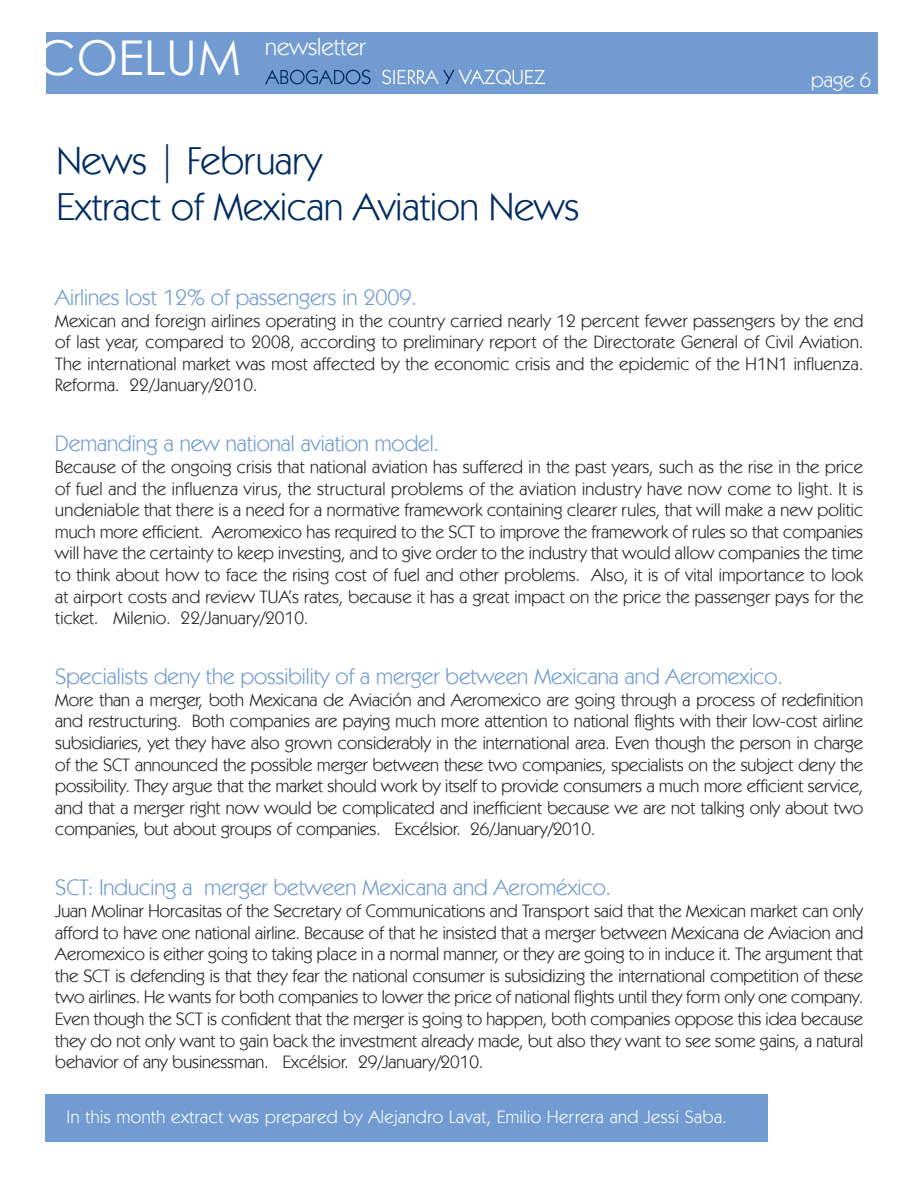
<style>
.page{position:relative;width:918px;height:1188px;background:#fff}
.page>*{position:absolute;margin:0;border:0;box-sizing:border-box;transform-origin:0 0}
.t1{font:48px "Century Gothic";color:#fff}
.t2{font:39px/46.8px "Kabel IT Cby BT";color:#002c62}
.t3{font:24px "Kabel IT Cby BT";color:#fff}
.t4{font:22.5px "Kabel IT Cby BT";color:#729cd1}
.t5{font:21px "Kabel IT Cby BT";color:#fff}
.t6{font:18px/21.6px "Kabel IT Cby BT";letter-spacing:.005em;color:#231f20;text-align:justify}
.t7{font:18px "Kabel IT Cby BT";letter-spacing:.03em;color:#fff}
</style>
<div class="page">
<div style="left:46px;top:32px;width:832px;height:61px;background:#729cd1"></div>
<svg style="left:265px;top:70px;width:106px;height:14px"></svg>
<svg style="left:382px;top:70px;width:163px;height:15px"></svg>
<div style="left:45px;top:1094px;width:723px;height:48px;background:#729cd1"></div>
<h1 class="t1" style="left:37px;top:24px;width:206px">COELUM</h1>
<h3 class="t3" style="left:265px;top:32px;width:102px">newsletter</h3>
<h2 class="t2" style="left:57px;top:136px;width:524px">News | February<br>Extract of Mexican Aviation News</h2>
<p class="t5" style="left:811px;top:66px;width:61px">page 6</p>
<p class="t4" style="left:55px;top:283px;width:363px">Airlines lost 12% of passengers in 2009.</p>
<p class="t6" style="left:55px;top:309px;width:809px">Mexican and foreign airlines operating in the country carried nearly 12 percent fewer passengers by the end of last year, compared to 2008, according to preliminary report of the Directorate General of Civil Aviation.<br>The international market was most affected by the economic crisis and the epidemic of the H1N1 influenza.<br>Reforma. 22/January/2010.</p>
<p class="t4" style="left:55px;top:430px;width:385px">Demanding a new national aviation model.</p>
<p class="t6" style="left:55px;top:456px;width:809px">Because of the ongoing crisis that national aviation has suffered in the past years, such as the rise in the price of fuel and the influenza virus, the structural problems of the aviation industry have now come to light. It is undeniable that there is a need for a normative framework containing clearer rules, that will make a new politic much more efficient. Aeromexico has required to the SCT to improve the framework of rules so that companies will have the certainty to keep investing, and to give order to the industry that would allow companies the time to think about how to face the rising cost of fuel and other problems. Also, it is of vital importance to look at airport costs and review TUA’s rates, because it has a great impact on the price the passenger pays for the ticket. Milenio. 22/January/2010.</p>
<p class="t4" style="left:55px;top:663px;width:729px">Specialists deny the possibility of a merger between Mexicana and Aeromexico.</p>
<p class="t6" style="left:55px;top:689px;width:809px">More than a merger, both Mexicana de Aviación and Aeromexico are going through a process of redefinition and restructuring. Both companies are paying much more attention to national flights with their low-cost airline subsidiaries, yet they have also grown considerably in the international area. Even though the person in charge of the SCT announced the possible merger between these two companies, specialists on the subject deny the possibility. They argue that the market should work by itself to provide consumers a much more efficient service, and that a merger right now would be complicated and inefficient because we are not talking only about two companies, but about groups of companies. Excélsior. 26/January/2010.</p>
<p class="t4" style="left:55px;top:874px;width:557px">SCT: Inducing a merger between Mexicana and Aeroméxico.</p>
<p class="t6" style="left:55px;top:900px;width:809px">Juan Molinar Horcasitas of the Secretary of Communications and Transport said that the Mexican market can only afford to have one national airline. Because of that he insisted that a merger between Mexicana de Aviacion and Aeromexico is either going to taking place in a normal manner, or they are going to in induce it. The argument that the SCT is defending is that they fear the national consumer is subsidizing the international competition of these two airlines. He wants for both companies to lower the price of national flights until they form only one company.<br>Even though the SCT is confident that the merger is going to happen, both companies oppose this idea because they do not only want to gain back the investment already made, but also they want to see some gains, a natural behavior of any businessman. Excélsior. 29/January/2010.</p>
<p class="t7" style="left:67px;top:1106px;width:661px">In this month extract was prepared by Alejandro Lavat, Emilio Herrera and Jessi Saba.</p>
</div>
